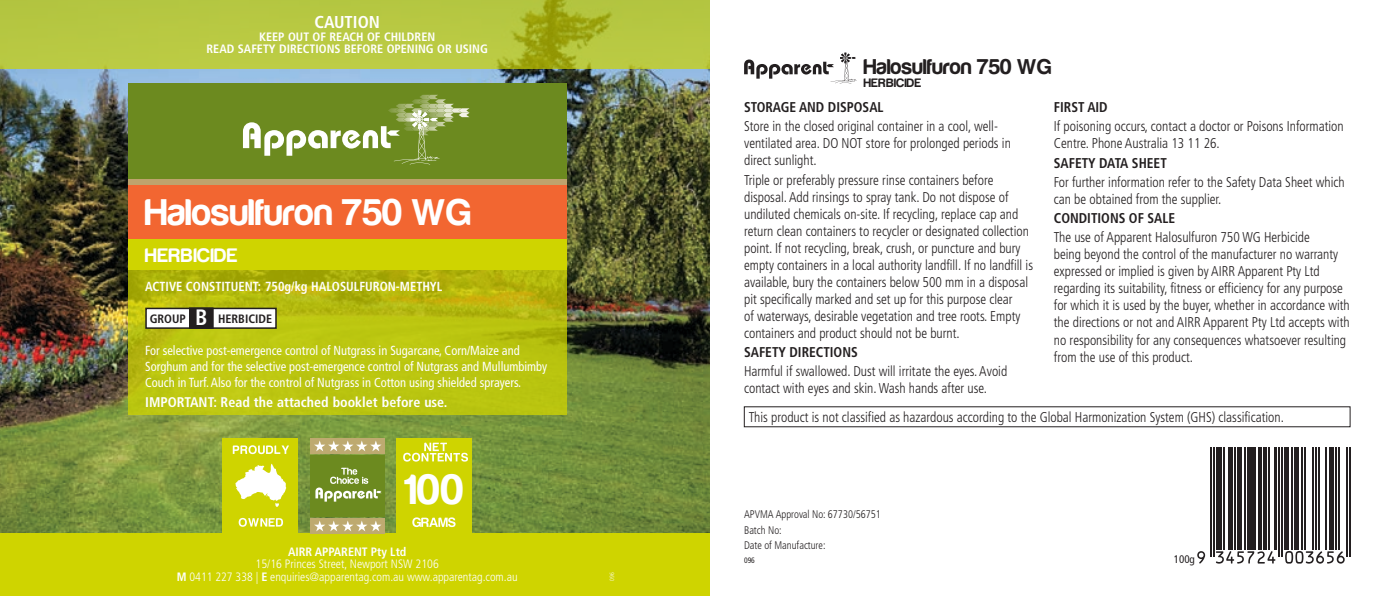
<style>
.page{position:relative;width:1389px;height:596px;background:#fff}
.page>*{position:absolute;margin:0;border:0;box-sizing:border-box;transform-origin:0 0}
.t1{font:43.75px "Harabara";color:#fff}
.t2{font:38.32px "Harabara";letter-spacing:.01em;color:#fff}
.t3{font:700 condensed 22.22px "Frutiger";color:#fff}
.t4{font:22.05px "Harabara";letter-spacing:.01em;color:#231f20}
.t5{font:20.3px "Harabara";letter-spacing:.035em;color:#fff}
.t6{font:700 condensed 17.15px "Frutiger";color:#fff}
.t7{font:300 condensed 14.17px/17px "Frutiger";color:#231f20;scale:.95 1}
.t8{font:700 condensed 14.17px "Frutiger";color:#231f20;scale:.95 1}
.t9{font:700 condensed 14px "Frutiger";color:#fff}
.t10{font:condensed 13.12px/15.8px "Frutiger";color:#fff;scale:.95 1}
.t11{font:700 condensed 13.12px "Frutiger";color:#fff;scale:.95 1}
.t12{font:12.6px "Harabara";letter-spacing:.035em;color:#231f20}
.t13{font:300 condensed 12.08px/12.8px "Frutiger";color:#fff;text-align:center}
.t14{font:700 condensed 12.08px/12.1px "Frutiger";color:#fff;text-align:center}
.t15{font:700 condensed 12.08px "Frutiger";color:#231f20}
.t16{font:300 condensed 11.03px/15.4px "Frutiger";color:#231f20;scale:.95 1}
.t17{font:condensed 11.03px "Frutiger";color:#231f20}
.t18{font:condensed 7.88px "Frutiger";color:#231f20;scale:.95 1}
.t19{font:300 condensed 6.12px "Frutiger";color:#fff;scale:.95 1}
.s1{font-weight:700}
</style>
<div class="page">
<img style="left:0;top:68px;width:709px;height:465px">
<svg style="left:0;top:0;width:709px;height:68px;background:#b5c53e"></svg>
<div style="left:0;top:533px;width:709px;height:62px;background:#cfd400"></div>
<div style="left:223px;top:438px;width:75px;height:95px;background:#cfd400"></div>
<svg style="left:235px;top:463px;width:51px;height:43px"></svg>
<div style="left:397px;top:438px;width:75px;height:95px;background:#cfd400"></div>
<div style="left:311px;top:455px;width:74px;height:61px;background:#6c8a1f"></div>
<div style="left:311px;top:518px;width:74px;height:15px;background:#beaa70"></div>
<div style="left:311px;top:438px;width:74px;height:15px;background:#beaa70"></div>
<svg style="left:314px;top:441px;width:68px;height:10px"></svg>
<svg style="left:314px;top:521px;width:68px;height:10px"></svg>
<svg style="left:233px;top:445px;width:56px;height:9px"></svg>
<svg style="left:239px;top:517px;width:44px;height:9px"></svg>
<svg style="left:315px;top:467px;width:67px;height:34px"></svg>
<svg style="left:412px;top:517px;width:44px;height:9px"></svg>
<svg style="left:403px;top:442px;width:65px;height:19px"></svg>
<div style="left:128px;top:184px;width:438px;height:55px;background:#f26631"></div>
<div style="left:128px;top:239px;width:438px;height:31px;background:#cfd400"></div>
<svg style="left:128px;top:270px;width:438px;height:144px;background:#b7be0e"></svg>
<svg style="left:744px;top:53px;width:113px;height:31px"></svg>
<div style="left:146px;top:308px;width:130px;height:20px;background:#fff"></div>
<div style="left:145px;top:307px;width:132px;height:21px;border:2px solid #231f20"></div>
<div style="left:128px;top:83px;width:438px;height:96px;background:#6c8a1f"></div>
<svg style="left:243px;top:95px;width:227px;height:69px"></svg>
<div style="left:128px;top:179px;width:438px;height:5px;background:#bea36d"></div>
<div style="left:190px;top:308px;width:23px;height:20px;background:#231f20"></div>
<div style="left:189px;top:307px;width:24px;height:21px;border:1px solid #231f20"></div>
<svg style="left:1197px;top:551px;width:8px;height:12px"></svg>
<hr style="left:1210px;top:447px;width:2px;height:109px;background:#231f20">
<hr style="left:1213px;top:447px;width:2px;height:109px;background:#231f20">
<div style="left:1216px;top:447px;width:6px;height:102px;background:#231f20"></div>
<hr style="left:1224px;top:447px;width:1px;height:102px;background:#231f20">
<hr style="left:1228px;top:447px;width:4px;height:102px;background:#231f20">
<hr style="left:1234px;top:447px;width:1px;height:102px;background:#231f20">
<hr style="left:1237px;top:447px;width:4px;height:102px;background:#231f20">
<hr style="left:1244px;top:447px;width:2px;height:102px;background:#231f20">
<div style="left:1247px;top:447px;width:5px;height:102px;background:#231f20"></div>
<hr style="left:1253px;top:447px;width:3px;height:102px;background:#231f20">
<hr style="left:1259px;top:447px;width:3px;height:102px;background:#231f20">
<hr style="left:1263px;top:447px;width:3px;height:102px;background:#231f20">
<svg style="left:1216px;top:551px;width:59px;height:12px"></svg>
<hr style="left:1268px;top:447px;width:1px;height:102px;background:#231f20">
<hr style="left:1274px;top:447px;width:3px;height:102px;background:#231f20">
<hr style="left:1278px;top:447px;width:2px;height:109px;background:#231f20">
<hr style="left:1281px;top:447px;width:2px;height:109px;background:#231f20">
<hr style="left:1284px;top:447px;width:4px;height:102px;background:#231f20">
<hr style="left:1291px;top:447px;width:2px;height:102px;background:#231f20">
<div style="left:1294px;top:447px;width:5px;height:102px;background:#231f20"></div>
<hr style="left:1302px;top:447px;width:1px;height:102px;background:#231f20">
<hr style="left:1305px;top:447px;width:1px;height:102px;background:#231f20">
<hr style="left:1312px;top:447px;width:1px;height:102px;background:#231f20">
<hr style="left:1315px;top:447px;width:1px;height:102px;background:#231f20">
<hr style="left:1318px;top:447px;width:1px;height:102px;background:#231f20">
<hr style="left:1325px;top:447px;width:2px;height:102px;background:#231f20">
<hr style="left:1330px;top:447px;width:4px;height:102px;background:#231f20">
<svg style="left:1285px;top:551px;width:60px;height:12px"></svg>
<hr style="left:1336px;top:447px;width:1px;height:102px;background:#231f20">
<hr style="left:1338px;top:447px;width:2px;height:102px;background:#231f20">
<hr style="left:1346px;top:447px;width:1px;height:109px;background:#231f20">
<hr style="left:1349px;top:447px;width:1px;height:109px;background:#231f20">
<p class="t6" style="left:315px;top:12px;width:67px">CAUTION</p>
<p class="t14" style="left:207px;top:31px;width:283px">KEEP OUT OF REACH OF CHILDREN<br>READ SAFETY DIRECTIONS BEFORE OPENING OR USING</p>
<h2 class="t2" style="left:145px;top:192px;width:328px">Halosulfuron 750 WG</h2>
<h3 class="t5" style="left:145px;top:244px;width:94px">HERBICIDE</h3>
<p class="t11" style="left:145px;top:278px;width:314px">ACTIVE CONSTITUENT: 750g/kg HALOSULFURON-METHYL</p>
<h3 class="t3" style="left:195px;top:304px;width:14px">B</h3>
<p class="t15" style="left:150px;top:311px;width:38px">GROUP</p>
<p class="t15" style="left:218px;top:311px;width:56px">HERBICIDE</p>
<p class="t10" style="left:145px;top:343px;width:425px">For selective post-emergence control of Nutgrass in Sugarcane, Corn/Maize and<br>Sorghum and for the selective post-emergence control of Nutgrass and Mullumbimby<br>Couch in Turf. Also for the control of Nutgrass in Cotton using shielded sprayers.</p>
<p class="t9" style="left:145px;top:393px;width:304px">IMPORTANT: Read the attached booklet before use.</p>
<h1 class="t1" style="left:405px;top:466px;width:61px">100</h1>
<p class="t14" style="left:288px;top:545px;width:120px">AIRR APPARENT Pty Ltd</p>
<p class="t13" style="left:177px;top:557px;width:342px">15/16 Princes Street, Newport NSW 2106<br><span class="s1">M</span> 0411 227 338 | <span class="s1">E</span> enquiries@apparentag.com.au www.apparentag.com.au</p>
<p class="t19" style="left:609px;top:580px;width:10px;rotate:-90deg">096</p>
<h3 class="t4" style="left:864px;top:55px;width:189px">Halosulfuron 750 WG</h3>
<p class="t12" style="left:864px;top:76px;width:59px">HERBICIDE</p>
<p class="t8" style="left:744px;top:99px;width:148px">STORAGE AND DISPOSAL</p>
<p class="t7" style="left:744px;top:118px;width:282px">Store in the closed original container in a cool, well&shy;ventilated area. DO NOT store for prolonged periods in direct sunlight.</p>
<p class="t7" style="left:744px;top:171px;width:306px">Triple or preferably pressure rinse containers before disposal. Add rinsings to spray tank. Do not dispose of undiluted chemicals on-site. If recycling, replace cap and return clean containers to recycler or designated collection point. If not recycling, break, crush, or puncture and bury empty containers in a local authority landfill. If no landfill is available, bury the containers below 500 mm in a disposal pit specifically marked and set up for this purpose clear<br>of waterways, desirable vegetation and tree roots. Empty containers and product should not be burnt.</p>
<p class="t8" style="left:744px;top:343px;width:121px">SAFETY DIRECTIONS</p>
<p class="t7" style="left:744px;top:363px;width:278px">Harmful if swallowed. Dust will irritate the eyes. Avoid contact with eyes and skin. Wash hands after use.</p>
<p class="t8" style="left:1054px;top:99px;width:58px">FIRST AID</p>
<p class="t7" style="left:1054px;top:118px;width:307px">If poisoning occurs, contact a doctor or Poisons Information<br>Centre. Phone Australia 13 11 26.</p>
<p class="t8" style="left:1054px;top:154px;width:120px">SAFETY DATA SHEET</p>
<p class="t7" style="left:1054px;top:173px;width:308px">For further information refer to the Safety Data Sheet which can be obtained from the supplier.</p>
<p class="t8" style="left:1054px;top:209px;width:129px">CONDITIONS OF SALE</p>
<p class="t7" style="left:1054px;top:229px;width:313px">The use of Apparent Halosulfuron 750 WG Herbicide<br>being beyond the control of the manufacturer no warranty expressed or implied is given by AIRR Apparent Pty Ltd regarding its suitability, fitness or efficiency for any purpose for which it is used by the buyer, whether in accordance with the directions or not and AIRR Apparent Pty Ltd accepts with no responsibility for any consequences whatsoever resulting from the use of this product.</p>
<p class="t7" style="left:749px;top:408px;width:565px">This product is not classified as hazardous according to the Global Harmonization System (GHS) classification.</p>
<p class="t16" style="left:744px;top:506px;width:146px">APVMA Approval No: 67730/56751<br>Batch No:<br>Date of Manufacture:</p>
<p class="t18" style="left:744px;top:555px;width:13px">096</p>
<p class="t17" style="left:1174px;top:552px;width:23px">100g</p>
</div>
